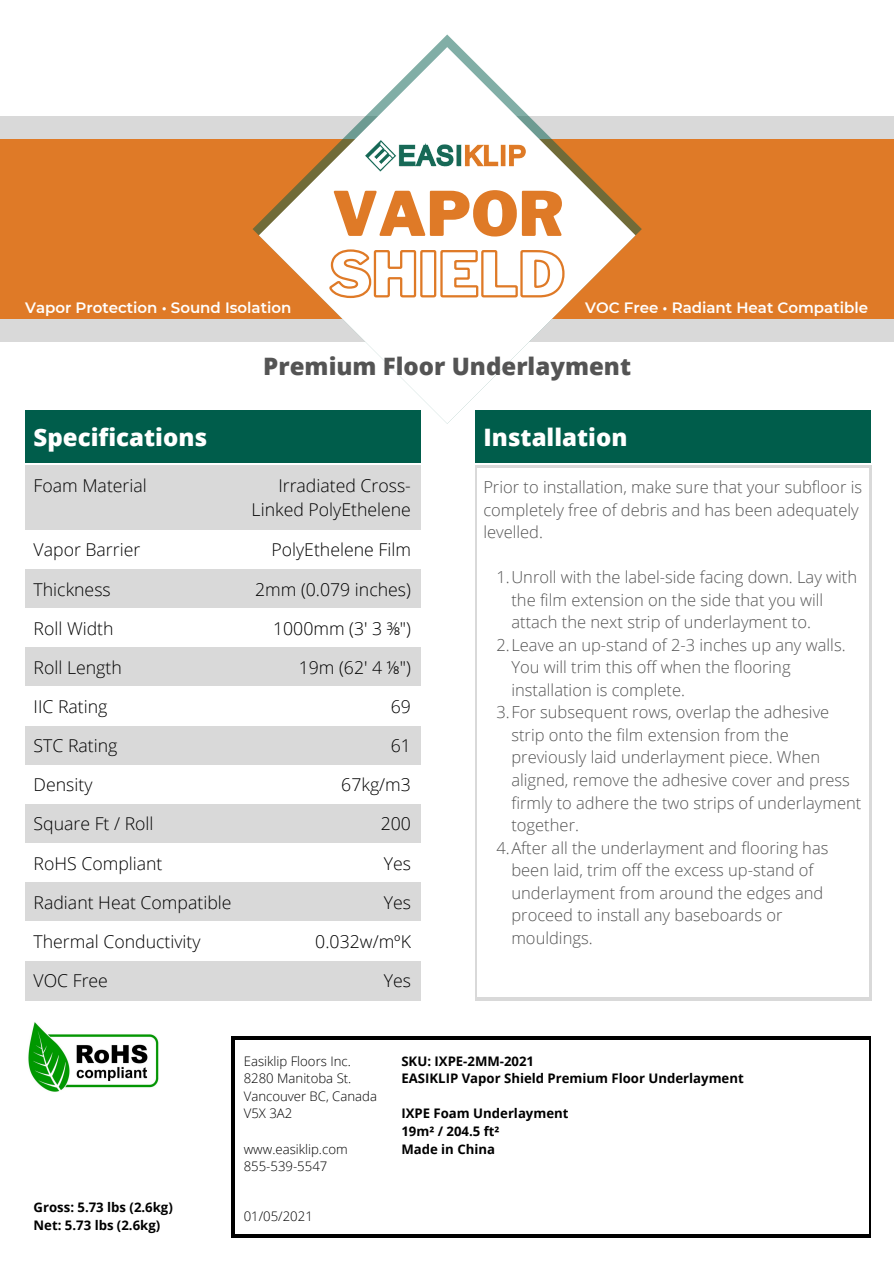
<style>
.page{position:relative;width:894px;height:1264px;background:#fff}
.page>*{position:absolute;margin:0;border:0;box-sizing:border-box;transform-origin:0 0}
.t1{font:900 60.9px "Libre Franklin";color:#df7a27}
.t2{font:800 24px "Open Sans";color:#fff}
.t3{font:800 24px "Open Sans";color:#545454}
.t4{font:300 17.7px/24.6px "Open Sans";color:#000;text-align:right}
.t5{font:300 16.5px/22.5px "Open Sans";color:#545454}
.t6{font:600 15px "Montserrat";color:#fff}
.t7{font:700 13.2px "Open Sans";color:#000}
.t8{font:300 13.2px "Open Sans";color:#000}
</style>
<div class="page">
<div style="left:0;top:116px;width:893px;height:225px;background:#d9d9d9"></div>
<div style="left:0;top:139px;width:893px;height:180px;background:#df7a27"></div>
<svg style="left:259px;top:47px;width:376px;height:376px;fill:#fff"></svg>
<img style="left:361px;top:138px;width:172px;height:36px">
<div style="left:25px;top:410px;width:396px;height:53px;background:#005d4b"></div>
<div style="left:25px;top:465px;width:396px;height:65px;background:#d9d9d9"></div>
<div style="left:25px;top:569px;width:396px;height:39px;background:#d9d9d9"></div>
<div style="left:25px;top:647px;width:396px;height:40px;background:#d9d9d9"></div>
<div style="left:25px;top:686px;width:396px;height:40px;background:#fff"></div>
<div style="left:25px;top:726px;width:396px;height:39px;background:#d9d9d9"></div>
<div style="left:25px;top:804px;width:396px;height:39px;background:#d9d9d9"></div>
<div style="left:25px;top:882px;width:396px;height:39px;background:#d9d9d9"></div>
<div style="left:25px;top:960px;width:396px;height:40px;background:#d9d9d9"></div>
<div style="left:474px;top:410px;width:396px;height:53px;background:#005d4b"></div>
<svg style="left:475px;top:465px;width:396px;height:536px;fill:#d9d9d9"></svg>
<div style="left:477px;top:468px;width:391px;height:528px;background:#fff"></div>
<div style="left:231px;top:1036px;width:639px;height:201px;background:linear-gradient(to right,#000,#000)"></div>
<div style="left:235px;top:1040px;width:633px;height:193px;background:#fff"></div>
<img style="left:28px;top:1022px;width:131px;height:70px">
<svg style="left:328px;top:248px;width:237px;height:51px;background:#f7e1ce"></svg>
<p class="t1" style="left:332px;top:177px;width:233px">VAPOR</p>
<p class="t6" style="left:25px;top:299px;width:268px">Vapor Protection • Sound Isolation</p>
<p class="t6" style="left:585px;top:299px;width:284px">VOC Free • Radiant Heat Compatible</p>
<p class="t3" style="left:263px;top:349px;width:369px">Premium Floor Underlayment</p>
<p class="t2" style="left:34px;top:421px;width:175px">Specifications</p>
<p class="t2" style="left:483px;top:421px;width:145px">Installation</p>
<p class="t4" style="left:34px;top:472px;width:115px">Foam Material</p>
<p class="t4" style="left:251px;top:472px;width:161px">Irradiated Cross-<br>Linked PolyEthelene</p>
<p class="t4" style="left:34px;top:537px;width:108px">Vapor Barrier</p>
<p class="t4" style="left:271px;top:537px;width:141px">PolyEthelene Film</p>
<p class="t4" style="left:34px;top:576px;width:79px">Thickness</p>
<p class="t4" style="left:255px;top:576px;width:157px">2mm (0.079 inches)</p>
<p class="t4" style="left:34px;top:615px;width:82px">Roll Width</p>
<p class="t4" style="left:273px;top:615px;width:139px">1000mm (3' 3 ⅜")</p>
<p class="t4" style="left:34px;top:654px;width:90px">Roll Length</p>
<p class="t4" style="left:299px;top:654px;width:114px">19m (62' 4 ⅛")</p>
<p class="t4" style="left:34px;top:694px;width:75px">IIC Rating</p>
<p class="t4" style="left:390px;top:694px;width:22px">69</p>
<p class="t4" style="left:34px;top:733px;width:85px">STC Rating</p>
<p class="t4" style="left:390px;top:733px;width:22px">61</p>
<p class="t4" style="left:34px;top:772px;width:60px">Density</p>
<p class="t4" style="left:341px;top:772px;width:71px">67kg/m3</p>
<p class="t4" style="left:34px;top:811px;width:121px">Square Ft / Roll</p>
<p class="t4" style="left:380px;top:811px;width:32px">200</p>
<p class="t4" style="left:34px;top:850px;width:130px">RoHS Compliant</p>
<p class="t4" style="left:383px;top:850px;width:29px">Yes</p>
<p class="t4" style="left:34px;top:889px;width:199px">Radiant Heat Compatible</p>
<p class="t4" style="left:383px;top:889px;width:29px">Yes</p>
<p class="t4" style="left:34px;top:928px;width:168px">Thermal Conductivity</p>
<p class="t4" style="left:315px;top:928px;width:97px">0.032w/mºK</p>
<p class="t4" style="left:34px;top:967px;width:76px">VOC Free</p>
<p class="t4" style="left:383px;top:967px;width:29px">Yes</p>
<p class="t5" style="left:483px;top:475px;width:380px">Prior to installation, make sure that your subfloor is completely free of debris and has been adequately levelled.</p>
<p class="t5" style="left:511px;top:565px;width:347px;text-indent:-15px">1.Unroll with the label-side facing down. Lay with the film extension on the side that you will attach the next strip of underlayment to.</p>
<p class="t5" style="left:511px;top:633px;width:335px;text-indent:-15px">2.Leave an up-stand of 2-3 inches up any walls.<br>You will trim this off when the flooring installation is complete.</p>
<p class="t5" style="left:511px;top:700px;width:351px;text-indent:-15px">3.For subsequent rows, overlap the adhesive strip onto the film extension from the previously laid underlayment piece. When aligned, remove the adhesive cover and press firmly to adhere the two strips of underlayment together.</p>
<p class="t5" style="left:511px;top:836px;width:318px;text-indent:-15px">4.After all the underlayment and flooring has been laid, trim off the excess up-stand of underlayment from around the edges and proceed to install any baseboards or mouldings.</p>
<p class="t7" style="left:34px;top:1198px;width:141px">Gross: 5.73 lbs (2.6kg)</p>
<p class="t7" style="left:34px;top:1215px;width:128px">Net: 5.73 lbs (2.6kg)</p>
<p class="t8" style="left:244px;top:1051px;width:108px">Easiklip Floors Inc.</p>
<p class="t8" style="left:244px;top:1069px;width:109px">8280 Manitoba St.</p>
<p class="t8" style="left:244px;top:1086px;width:135px">Vancouver BC, Canada</p>
<p class="t8" style="left:244px;top:1104px;width:50px">V5X 3A2</p>
<p class="t8" style="left:244px;top:1139px;width:105px">www.easiklip.com</p>
<p class="t8" style="left:244px;top:1156px;width:85px">855-539-5547</p>
<p class="t8" style="left:244px;top:1207px;width:71px">01/05/2021</p>
<p class="t7" style="left:401px;top:1051px;width:134px">SKU: IXPE-2MM-2021</p>
<p class="t7" style="left:401px;top:1069px;width:344px">EASIKLIP Vapor Shield Premium Floor Underlayment</p>
<p class="t7" style="left:401px;top:1104px;width:169px">IXPE Foam Underlayment</p>
<p class="t7" style="left:401px;top:1121px;width:100px">19m² / 204.5 ft²</p>
<p class="t7" style="left:401px;top:1139px;width:95px">Made in China</p>
</div>
